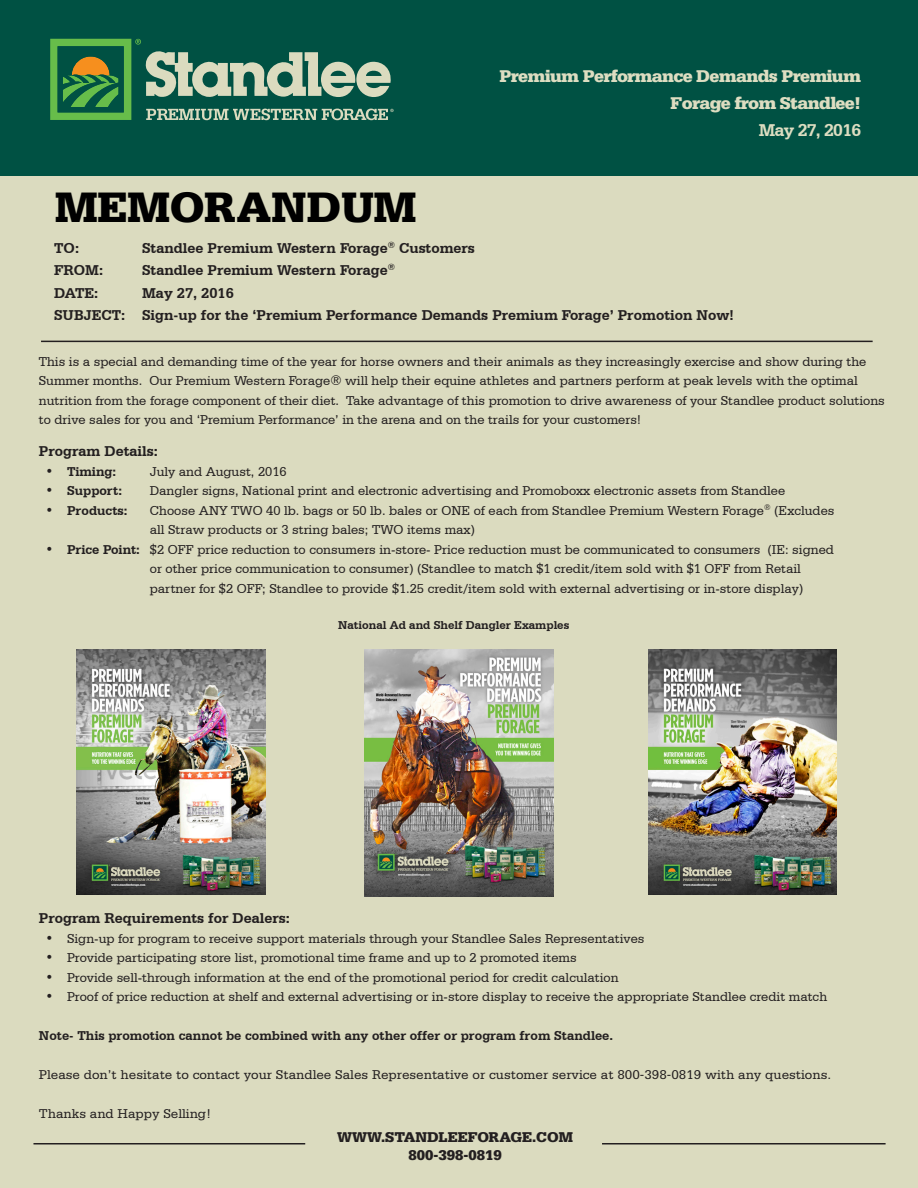
<style>
.page{position:relative;width:918px;height:1188px;background:#005143}
.page>*{position:absolute;margin:0;border:0;box-sizing:border-box;transform-origin:0 0}
.t1{font:900 45px "Serifa";color:#000}
.Doc_details{font:900 18px/27px "Serifa";letter-spacing:-.04em;color:#ddddc1;text-align:right}
.Doc_details-2{font:700 18px "Serifa BT";letter-spacing:-.04em;color:#ddddc1}
.BULLETIN_body{font:700 15px "Serifa BT";color:#231f20}
.t2{font:900 15px "Serifa";color:#231f20}
.subhead{font:700 15px "Serifa BT";color:#231f20}
.BULLETIN_body-2{font:13.5px/19.5px "Serifa BT";color:#231f20}
.BULLETIN_body-3{font:13.5px "Serifa";color:#231f20}
.BULLETIN_body-4{font:700 13.5px "Serifa BT";color:#231f20}
.t3{font:700 12px "Serifa BT";color:#231f20}
.s1{font-weight:700}
</style>
<div class="page">
<div style="left:0;top:176px;width:918px;height:1012px;background:#dbdbbf"></div>
<svg style="left:50px;top:39px;width:344px;height:81px"></svg>
<hr style="left:33px;top:1143px;width:272px;height:1px;background:#231f20">
<hr style="left:602px;top:1143px;width:284px;height:1px;background:#231f20">
<hr style="left:41px;top:341px;width:832px;height:1px;background:#231f20">
<img style="left:365px;top:650px;width:188px;height:247px">
<img style="left:77px;top:650px;width:189px;height:245px">
<img style="left:648px;top:650px;width:189px;height:244px">
<p class="Doc_details" style="left:500px;top:62px;width:363px">Premium Performance Demands Premium<br>Forage from Standlee!</p>
<p class="Doc_details-2" style="left:759px;top:119px;width:104px">May 27, 2016</p>
<p class="t1" style="left:55px;top:180px;width:363px">MEMORANDUM</p>
<p class="BULLETIN_body" style="left:54px;top:239px;width:27px">TO:</p>
<p class="BULLETIN_body" style="left:54px;top:261px;width:51px">FROM:</p>
<p class="BULLETIN_body" style="left:54px;top:284px;width:46px">DATE:</p>
<p class="BULLETIN_body" style="left:54px;top:306px;width:73px">SUBJECT:</p>
<p class="BULLETIN_body" style="left:142px;top:239px;width:334px">Standlee Premium Western Forage<sup>®</sup> Customers</p>
<p class="BULLETIN_body" style="left:142px;top:261px;width:254px">Standlee Premium Western Forage<sup>®</sup></p>
<p class="BULLETIN_body" style="left:142px;top:284px;width:93px">May 27, 2016</p>
<p class="BULLETIN_body" style="left:142px;top:306px;width:593px">Sign-up for the ‘Premium Performance Demands Premium Forage’ Promotion Now!</p>
<p class="BULLETIN_body-2" style="left:39px;top:351px;width:848px">This is a special and demanding time of the year for horse owners and their animals as they increasingly exercise and show during the Summer months. Our Premium Western Forage® will help their equine athletes and partners perform at peak levels with the optimal nutrition from the forage component of their diet. Take advantage of this promotion to drive awareness of your Standlee product solutions to drive sales for you and ‘Premium Performance’ in the arena and on the trails for your customers!</p>
<p class="subhead" style="left:39px;top:442px;width:120px">Program Details:</p>
<p class="BULLETIN_body-4" style="left:46px;top:463px;width:72px">• Timing:</p>
<p class="BULLETIN_body-2" style="left:150px;top:461px;width:138px">July and August, 2016</p>
<p class="BULLETIN_body-4" style="left:46px;top:482px;width:78px">• Support:</p>
<p class="BULLETIN_body-2" style="left:150px;top:481px;width:637px">Dangler signs, National print and electronic advertising and Promoboxx electronic assets from Standlee</p>
<p class="BULLETIN_body-4" style="left:46px;top:502px;width:83px">• Products:</p>
<p class="BULLETIN_body-2" style="left:150px;top:500px;width:686px">Choose ANY TWO 40 lb. bags or 50 lb. bales or ONE of each from Standlee Premium Western Forage<sup>®</sup> (Excludes all Straw products or 3 string bales; TWO items max)</p>
<p class="BULLETIN_body-2" style="left:150px;top:539px;width:686px;text-indent:-104px"><span class="s1">• Price Point:</span> $2 OFF price reduction to consumers in-store- Price reduction must be communicated to consumers (IE: signed or other price communication to consumer) (Standlee to match $1 credit/item sold with $1 OFF from Retail partner for $2 OFF; Standlee to provide $1.25 credit/item sold with external advertising or in-store display)</p>
<p class="t3" style="left:338px;top:617px;width:233px">National Ad and Shelf Dangler Examples</p>
<p class="BULLETIN_body" style="left:39px;top:909px;width:252px">Program Requirements for Dealers:</p>
<p class="BULLETIN_body-2" style="left:46px;top:928px;width:600px">• Sign-up for program to receive support materials through your Standlee Sales Representatives</p>
<p class="BULLETIN_body-2" style="left:46px;top:948px;width:533px">• Provide participating store list, promotional time frame and up to 2 promoted items</p>
<p class="BULLETIN_body-2" style="left:46px;top:967px;width:575px">• Provide sell-through information at the end of the promotional period for credit calculation</p>
<p class="BULLETIN_body-2" style="left:46px;top:987px;width:783px">• Proof of price reduction at shelf and external advertising or in-store display to receive the appropriate Standlee credit match</p>
<p class="BULLETIN_body-4" style="left:39px;top:1028px;width:576px">Note- This promotion cannot be combined with any other offer or program from Standlee.</p>
<p class="BULLETIN_body-3" style="left:39px;top:1068px;width:794px">Please don’t hesitate to contact your Standlee Sales Representative or customer service at 800-398-0819 with any questions.</p>
<p class="BULLETIN_body-3" style="left:39px;top:1107px;width:174px">Thanks and Happy Selling!</p>
<p class="t2" style="left:337px;top:1129px;width:237px">WWW.STANDLEEFORAGE.COM</p>
<p class="t2" style="left:408px;top:1147px;width:95px">800-398-0819</p>
</div>
